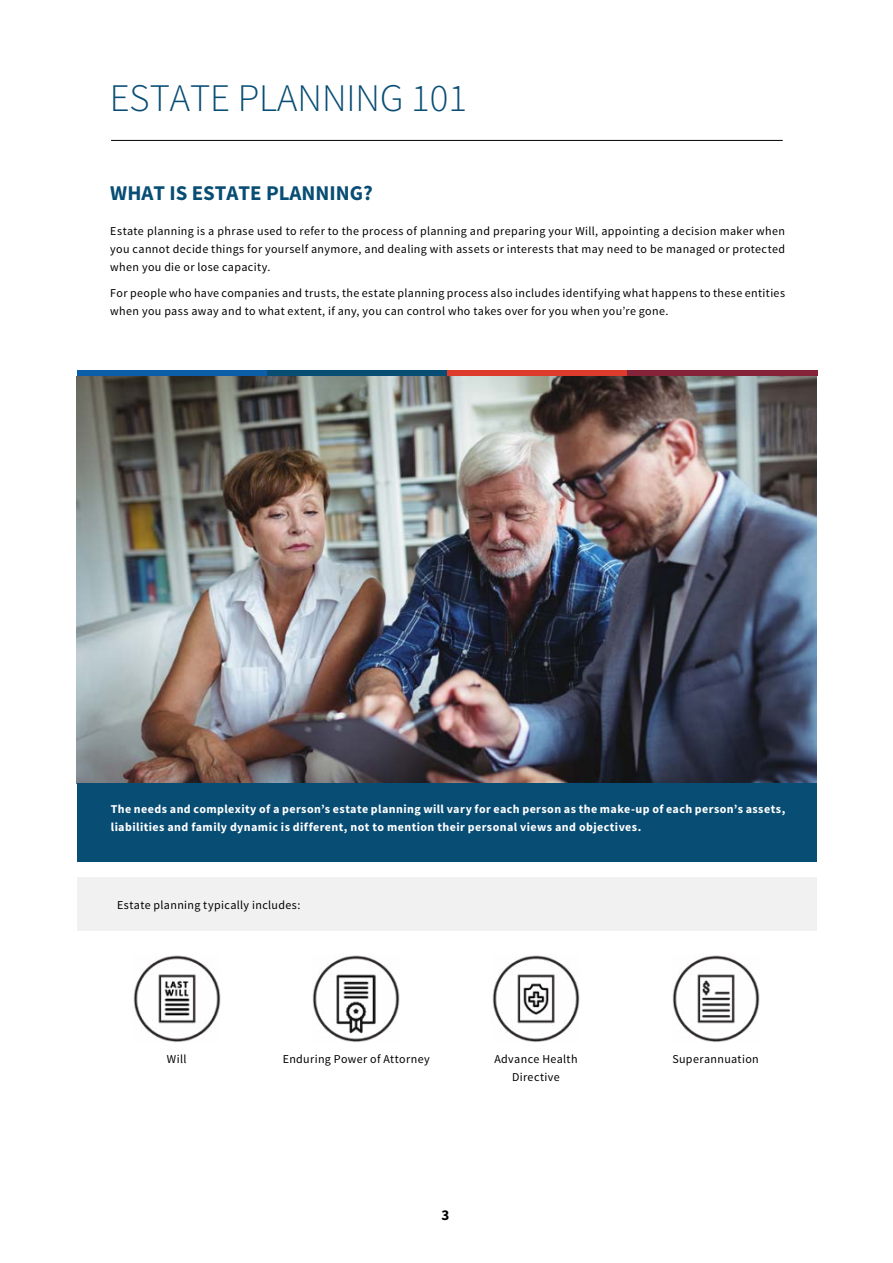
<style>
.page{position:relative;width:893px;height:1263px;background:#fff}
.page>*{position:absolute;margin:0;border:0;box-sizing:border-box;transform-origin:0 0}
.t1{font:300 39px "Source Sans Pro";color:#084d74}
.t2{font:700 21px "Source Sans Pro";color:#084d74}
.t3{font:700 15px "Source Sans Pro";color:#000}
.t4{font:12px/18px "Source Sans Pro";letter-spacing:.03em;color:#000;text-align:justify}
.t5{font:700 12px/18px "Source Sans Pro";letter-spacing:.035em;color:#fff}
</style>
<div class="page">
<div style="left:77px;top:877px;width:739px;height:54px;background:#f1f1f2"></div>
<hr style="left:111px;top:140px;width:672px;height:1px;background:#000">
<img style="left:133px;top:955px;width:88px;height:87px">
<img style="left:312px;top:955px;width:88px;height:87px">
<img style="left:492px;top:955px;width:88px;height:87px">
<img style="left:672px;top:955px;width:88px;height:87px">
<img style="left:77px;top:376px;width:739px;height:407px">
<div style="left:77px;top:783px;width:739px;height:79px;background:#084d74"></div>
<div style="left:77px;top:370px;width:190px;height:6px;background:#0d5ea9"></div>
<div style="left:267px;top:370px;width:180px;height:6px;background:#084d74"></div>
<div style="left:447px;top:370px;width:180px;height:6px;background:#dd3b2b"></div>
<div style="left:627px;top:370px;width:190px;height:6px;background:#852339"></div>
<h1 class="t1" style="left:110px;top:75px;width:359px">ESTATE PLANNING 101</h1>
<h2 class="t2" style="left:110px;top:179px;width:264px">WHAT IS ESTATE PLANNING?</h2>
<p class="t4" style="left:110px;top:222px;width:676px">Estate planning is a phrase used to refer to the process of planning and preparing your Will, appointing a decision maker when you cannot decide things for yourself anymore, and dealing with assets or interests that may need to be managed or protected when you die or lose capacity.</p>
<p class="t4" style="left:110px;top:285px;width:676px">For people who have companies and trusts, the estate planning process also includes identifying what happens to these entities when you pass away and to what extent, if any, you can control who takes over for you when you’re gone.</p>
<p class="t5" style="left:111px;top:801px;width:676px">The needs and complexity of a person’s estate planning will vary for each person as the make-up of each person’s assets, liabilities and family dynamic is different, not to mention their personal views and objectives.</p>
<p class="t4" style="left:117px;top:897px;width:185px">Estate planning typically includes:</p>
<p class="t4" style="left:167px;top:1050px;width:21px">Will</p>
<p class="t4" style="left:283px;top:1050px;width:148px">Enduring Power of Attorney</p>
<p class="t4" style="left:494px;top:1050px;width:85px;text-align:center">Advance Health<br>Directive</p>
<p class="t4" style="left:672px;top:1050px;width:88px">Superannuation</p>
<p class="t3" style="left:442px;top:1205px;width:9px">3</p>
</div>
